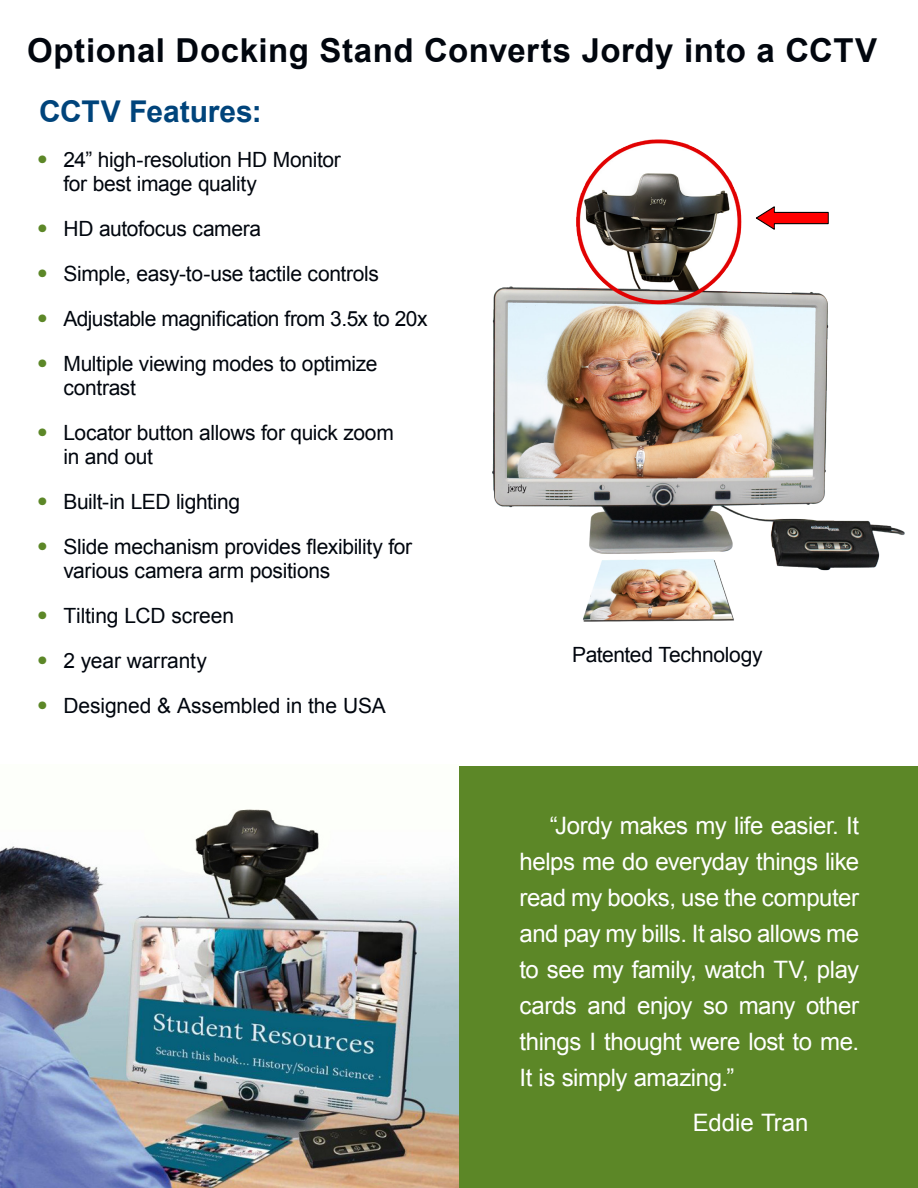
<style>
.page{position:relative;width:918px;height:1188px;background:#fff}
.page>*{position:absolute;margin:0;border:0;box-sizing:border-box;transform-origin:0 0}
.red_bullets{font:700 33px "Arial";letter-spacing:.015em;color:#01060e}
.red_bullets-2{font:700 30px "Arial";letter-spacing:-.005em;color:#00447b}
.Body{font:24px/36px "Arial";letter-spacing:-.015em;color:#fff;text-align:justify}
.red_bullets-3{font:24px "Arial";color:#fff}
.green_bullets{font:21px/24px "Arial";letter-spacing:-.015em;color:#01060e}
.s1{font-family:"Americana Std";font-size:24px;color:#5c8727}
</style>
<div class="page">
<div style="left:0;top:766px;width:918px;height:422px;background:#5c8727"></div>
<img style="left:492px;top:139px;width:413px;height:483px">
<div style="left:747px;top:169px;width:140px;height:92px;background:#fff"></div>
<svg style="left:756px;top:206px;width:72px;height:24px"></svg>
<img style="left:0;top:766px;width:459px;height:422px">
<p class="red_bullets" style="left:27px;top:28px;width:852px">Optional Docking Stand Converts Jordy into a CCTV</p>
<p class="red_bullets-2" style="left:39px;top:92px;width:224px">CCTV Features:</p>
<p class="green_bullets" style="left:63px;top:148px;width:279px;text-indent:-27px"><span class="s1">•</span> 24” high-resolution HD Monitor for best image quality</p>
<p class="green_bullets" style="left:36px;top:217px;width:226px"><span class="s1">•</span> HD autofocus camera</p>
<p class="green_bullets" style="left:36px;top:262px;width:344px"><span class="s1">•</span> Simple, easy-to-use tactile controls</p>
<p class="green_bullets" style="left:36px;top:307px;width:393px"><span class="s1">•</span> Adjustable magnification from 3.5x to 20x</p>
<p class="green_bullets" style="left:63px;top:352px;width:315px;text-indent:-27px"><span class="s1">•</span> Multiple viewing modes to optimize contrast</p>
<p class="green_bullets" style="left:63px;top:421px;width:332px;text-indent:-27px"><span class="s1">•</span> Locator button allows for quick zoom in and out</p>
<p class="green_bullets" style="left:36px;top:490px;width:205px"><span class="s1">•</span> Built-in LED lighting</p>
<p class="green_bullets" style="left:63px;top:535px;width:350px;text-indent:-27px"><span class="s1">•</span> Slide mechanism provides flexibility for various camera arm positions</p>
<p class="green_bullets" style="left:36px;top:604px;width:199px"><span class="s1">•</span> Tilting LCD screen</p>
<p class="green_bullets" style="left:36px;top:649px;width:172px"><span class="s1">•</span> 2 year warranty</p>
<p class="green_bullets" style="left:36px;top:694px;width:351px"><span class="s1">•</span> Designed &amp; Assembled in the USA</p>
<p class="green_bullets" style="left:572px;top:643px;width:192px">Patented Technology</p>
<p class="Body" style="left:519px;top:808px;width:341px;text-indent:30px">“Jordy makes my life easier. It helps me do everyday things like read my books, use the computer and pay my bills. It also allows me to see my family, watch TV, play cards and enjoy so many other things I thought were lost to me.<br>It is simply amazing.”</p>
<p class="red_bullets-3" style="left:693px;top:1107px;width:117px">Eddie Tran</p>
</div>
